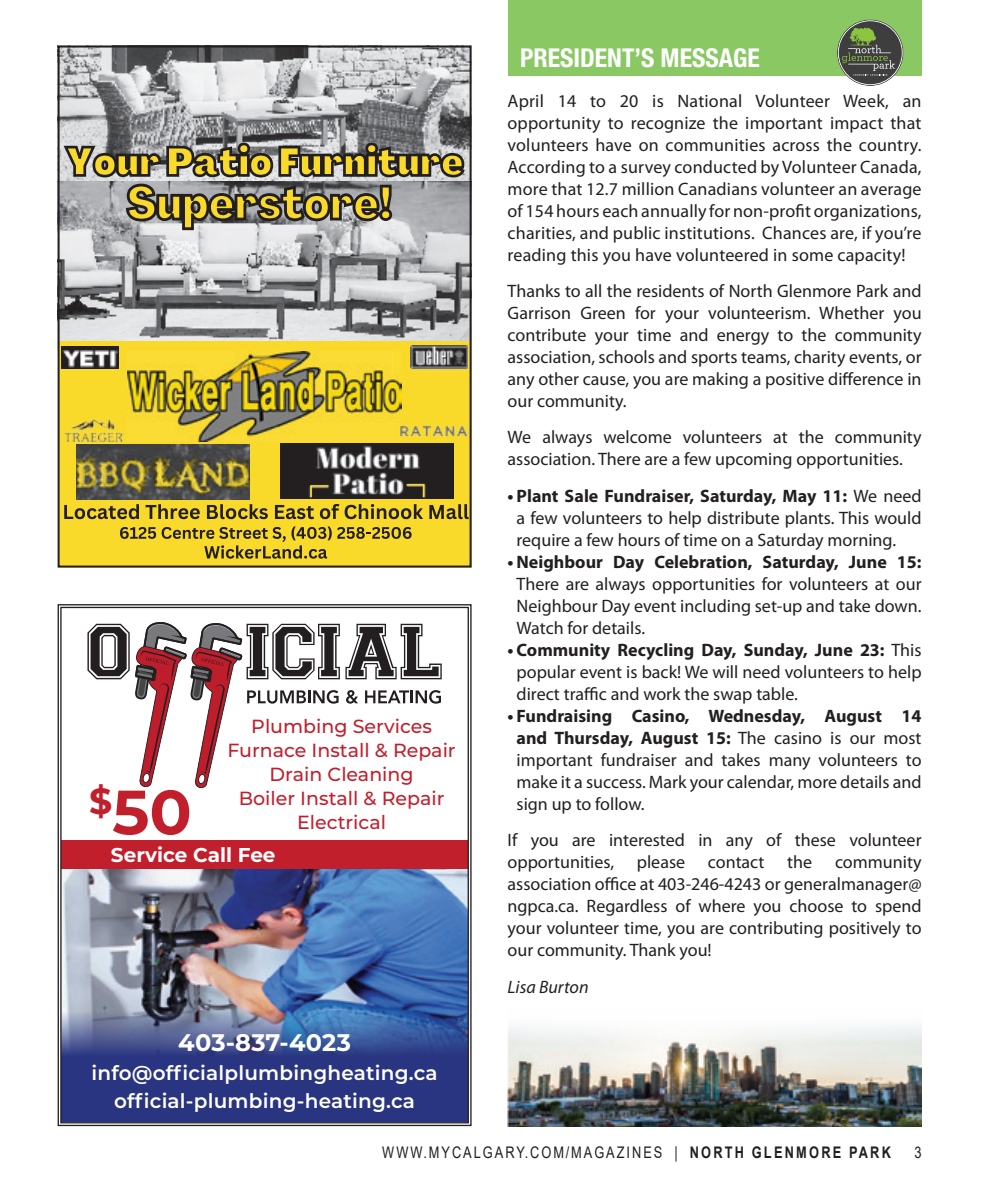
<style>
.page{position:relative;width:990px;height:1188px;background:#fff}
.page>*{position:absolute;margin:0;border:0;box-sizing:border-box;transform-origin:0 0}
.t1{font:700 62.4px "Montserrat";color:#c21f2d}
.t2{font:700 condensed 26px "Helvetica Neue LT Std";color:#fff}
.t3{font:700 24px "Montserrat";letter-spacing:.01em;color:#fff}
.t4{font:600 20px/28.4px "Montserrat";letter-spacing:.01em;color:#fff;text-align:center}
.t5{font:700 20px "Montserrat";color:#fff}
.t6{font:500 19px/24px "Montserrat";color:#c21f2d;text-align:center}
.Body_text{font:18px/22px "Myriad Pro";color:#231f20;text-align:justify}
.Body_text-2{font:italic 18px "Myriad Pro";color:#231f20}
.t7{font:16px "Arial";letter-spacing:.155em;color:#231f20;scale:.8 1}
.s1{font-weight:700}
</style>
<div class="page">
<img style="left:61px;top:180px;width:408px;height:161px">
<img style="left:61px;top:49px;width:408px;height:131px">
<div style="left:58px;top:341px;width:414px;height:227px;background:#f9da2a"></div>
<img style="left:76px;top:444px;width:174px;height:55px">
<img style="left:128px;top:351px;width:274px;height:91px">
<img style="left:63px;top:407px;width:67px;height:47px">
<img style="left:395px;top:418px;width:73px;height:24px">
<img style="left:280px;top:443px;width:174px;height:56px">
<img style="left:411px;top:346px;width:57px;height:23px">
<img style="left:61px;top:346px;width:58px;height:23px">
<svg style="left:64px;top:504px;width:75px;height:15px"></svg>
<svg style="left:146px;top:504px;width:54px;height:15px"></svg>
<svg style="left:207px;top:504px;width:61px;height:15px"></svg>
<svg style="left:64px;top:143px;width:401px;height:34px;background:#948a58"></svg>
<svg style="left:126px;top:184px;width:266px;height:46px;background:#918963"></svg>
<svg style="left:120px;top:527px;width:36px;height:12px"></svg>
<svg style="left:162px;top:526px;width:250px;height:33px"></svg>
<svg style="left:275px;top:484px;width:64px;height:35px"></svg>
<svg style="left:345px;top:483px;width:124px;height:36px"></svg>
<div style="left:58px;top:46px;width:414px;height:522px;border:2px solid #231f20"></div>
<img style="left:58px;top:604px;width:414px;height:522px">
<div style="left:508px;top:0;width:414px;height:76px;background:#8ac864"></div>
<svg style="left:837px;top:19px;width:67px;height:67px"></svg>
<img style="left:508px;top:1025px;width:414px;height:101px">
<p class="t6" style="left:228px;top:714px;width:230px">Plumbing Services<br>Furnace Install &amp; Repair<br>Drain Cleaning<br>Boiler Install &amp; Repair<br>Electrical</p>
<p class="t1" style="left:89px;top:767px;width:104px"><sup>$</sup>50</p>
<p class="t5" style="left:111px;top:841px;width:166px">Service Call Fee</p>
<p class="t3" style="left:178px;top:1026px;width:174px">403-837-4023</p>
<p class="t4" style="left:91px;top:1058px;width:348px">info@officialplumbingheating.ca official-plumbing-heating.ca</p>
<p class="t2" style="left:520px;top:42px;width:241px">PRESIDENT’S MESSAGE</p>
<p class="Body_text" style="left:508px;top:89px;width:416px">April 14 to 20 is National Volunteer Week, an opportunity to recognize the important impact that volunteers have on communities across the country.<br>According to a survey conducted by Volunteer Canada, more that 12.7 million Canadians volunteer an average of 154 hours each annually for non-profit organizations, charities, and public institutions. Chances are, if you’re reading this you have volunteered in some capacity!</p>
<p class="Body_text" style="left:508px;top:280px;width:416px">Thanks to all the residents of North Glenmore Park and Garrison Green for your volunteerism. Whether you contribute your time and energy to the community association, schools and sports teams, charity events, or any other cause, you are making a positive difference in our community.</p>
<p class="Body_text" style="left:508px;top:426px;width:415px">We always welcome volunteers at the community association. There are a few upcoming opportunities.</p>
<p class="Body_text" style="left:517px;top:484px;width:407px;text-indent:-9px"><span class="s1">• Plant Sale Fundraiser, Saturday, May 11:</span> We need a few volunteers to help distribute plants. This would require a few hours of time on a Saturday morning.</p>
<p class="Body_text" style="left:517px;top:550px;width:407px;text-indent:-9px"><span class="s1">• Neighbour Day Celebration, Saturday, June 15:<br></span>There are always opportunities for volunteers at our Neighbour Day event including set-up and take down.<br>Watch for details.</p>
<p class="Body_text" style="left:517px;top:638px;width:407px;text-indent:-9px"><span class="s1">• Community Recycling Day, Sunday, June 23:</span> This popular event is back! We will need volunteers to help direct traffic and work the swap table.</p>
<p class="Body_text" style="left:517px;top:704px;width:407px;text-indent:-9px"><span class="s1">• Fundraising Casino, Wednesday, August 14 and Thursday, August 15:</span> The casino is our most important fundraiser and takes many volunteers to make it a success. Mark your calendar, more details and sign up to follow.</p>
<p class="Body_text" style="left:508px;top:829px;width:415px">If you are interested in any of these volunteer opportunities,</p>
<p class="Body_text" style="left:637px;top:851px;width:50px">please</p>
<p class="Body_text" style="left:708px;top:851px;width:58px">contact</p>
<p class="Body_text" style="left:787px;top:851px;width:26px">the</p>
<p class="Body_text" style="left:508px;top:851px;width:416px;text-indent:327px">community association office at 403-246-4243 or generalmanager@ ngpca.ca. Regardless of where you choose to spend your volunteer time, you are contributing positively to our community. Thank you!</p>
<p class="Body_text-2" style="left:508px;top:975px;width:83px">Lisa Burton</p>
<p class="t7" style="left:382px;top:1141px;width:637px">WWW.MYCALGARY.COM/MAGAZINES | <span class="s1">NORTH GLENMORE PARK</span></p>
<p class="t7" style="left:914px;top:1141px;width:10px">3</p>
</div>
